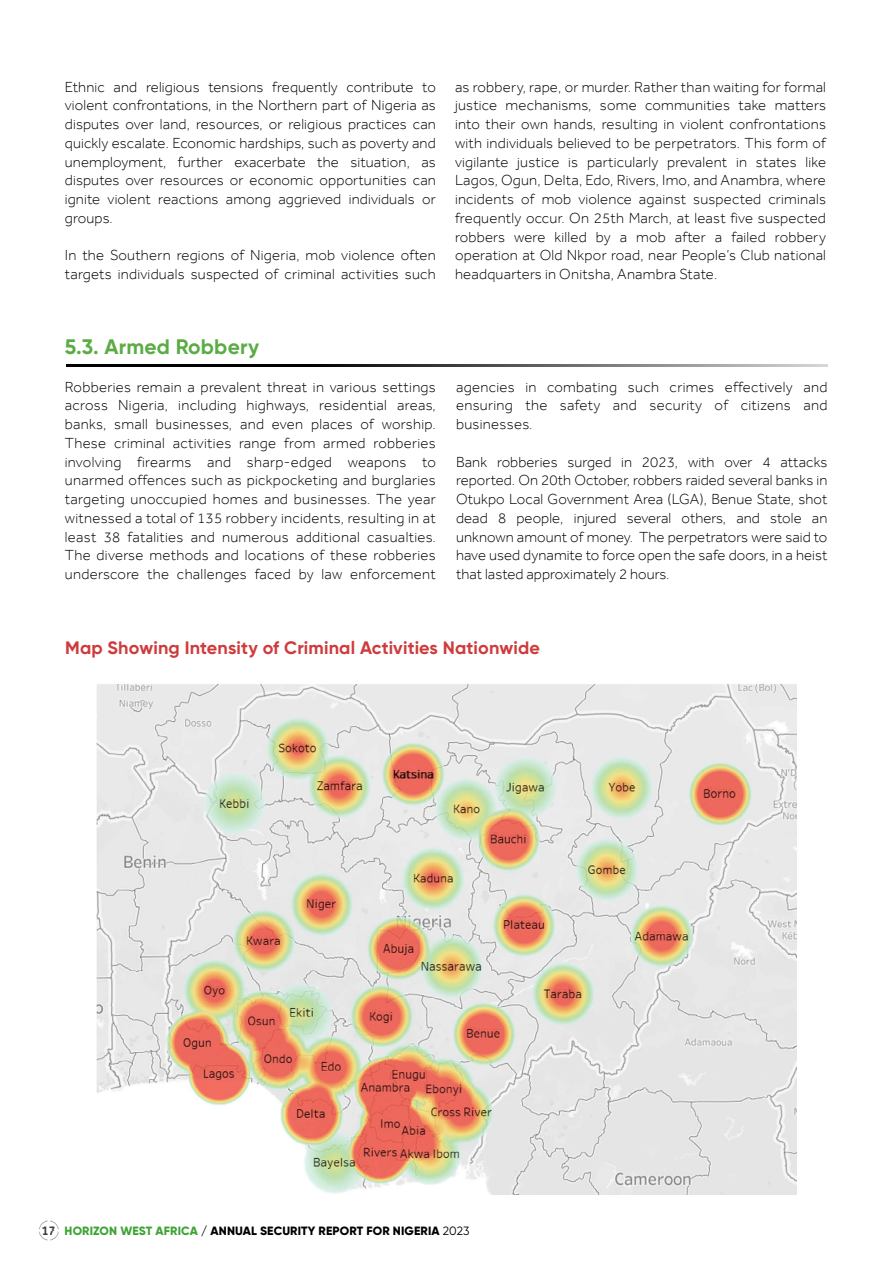
<style>
.page{position:relative;width:893px;height:1263px;background:#fff}
.page>*{position:absolute;margin:0;border:0;box-sizing:border-box;transform-origin:0 0}
.t1{font:700 21px "Gilroy";letter-spacing:.01em;color:#5bac45}
.t2{font:700 18px "Gilroy";letter-spacing:.01em;color:#cf3b3d}
.t3{font:300 15px/18.8px "Effra";letter-spacing:.015em;color:#000;text-align:justify}
.t4{font:500 13.5px "Effra";color:#3b3b3a}
.t5{font:800 12px "Gilroy";letter-spacing:.01em;color:#000}
.s1{color:#3da434}
.s2{font-weight:400}
</style>
<div class="page">
<svg style="left:39px;top:1220px;width:20px;height:20px"></svg>
<img style="left:96px;top:684px;width:701px;height:510px">
<hr style="left:66px;top:365px;width:761px;height:2px;background:#000">
<p class="t3" style="left:65px;top:77px;width:373px">Ethnic and religious tensions frequently contribute to violent confrontations, in the Northern part of Nigeria as disputes over land, resources, or religious practices can quickly escalate. Economic hardships, such as poverty and unemployment, further exacerbate the situation, as disputes over resources or economic opportunities can ignite violent reactions among aggrieved individuals or groups.</p>
<p class="t3" style="left:65px;top:246px;width:373px">In the Southern regions of Nigeria, mob violence often targets individuals suspected of criminal activities such</p>
<p class="t3" style="left:455px;top:77px;width:373px">as robbery, rape, or murder. Rather than waiting for formal justice mechanisms, some communities take matters into their own hands, resulting in violent confrontations with individuals believed to be perpetrators. This form of vigilante justice is particularly prevalent in states like Lagos, Ogun, Delta, Edo, Rivers, Imo, and Anambra, where incidents of mob violence against suspected criminals frequently occur. On 25th March, at least five suspected robbers were killed by a mob after a failed robbery operation at Old Nkpor road, near People’s Club national headquarters in Onitsha, Anambra State.</p>
<h1 class="t1" style="left:65px;top:334px;width:196px">5.3. Armed Robbery</h1>
<p class="t3" style="left:65px;top:377px;width:373px">Robberies remain a prevalent threat in various settings across Nigeria, including highways, residential areas, banks, small businesses, and even places of worship.<br>These criminal activities range from armed robberies involving firearms and sharp-edged weapons to unarmed offences such as pickpocketing and burglaries targeting unoccupied homes and businesses. The year witnessed a total of 135 robbery incidents, resulting in at least 38 fatalities and numerous additional casualties.<br>The diverse methods and locations of these robberies underscore the challenges faced by law enforcement</p>
<p class="t3" style="left:456px;top:377px;width:373px">agencies in combating such crimes effectively and ensuring the safety and security of citizens and businesses.</p>
<p class="t3" style="left:456px;top:452px;width:373px">Bank robberies surged in 2023, with over 4 attacks reported. On 20th October, robbers raided several banks in Otukpo Local Government Area (LGA), Benue State, shot dead 8 people, injured several others, and stole an unknown amount of money. The perpetrators were said to have used dynamite to force open the safe doors, in a heist that lasted approximately 2 hours.</p>
<p class="t2" style="left:65px;top:636px;width:476px">Map Showing Intensity of Criminal Activities Nationwide</p>
<p class="t4" style="left:42px;top:1222px;width:16px">17</p>
<p class="t5" style="left:65px;top:1223px;width:406px"><span class="s1">HORIZON WEST AFRICA</span> / ANNUAL SECURITY REPORT FOR NIGERIA <span class="s2">2023</span></p>
</div>
